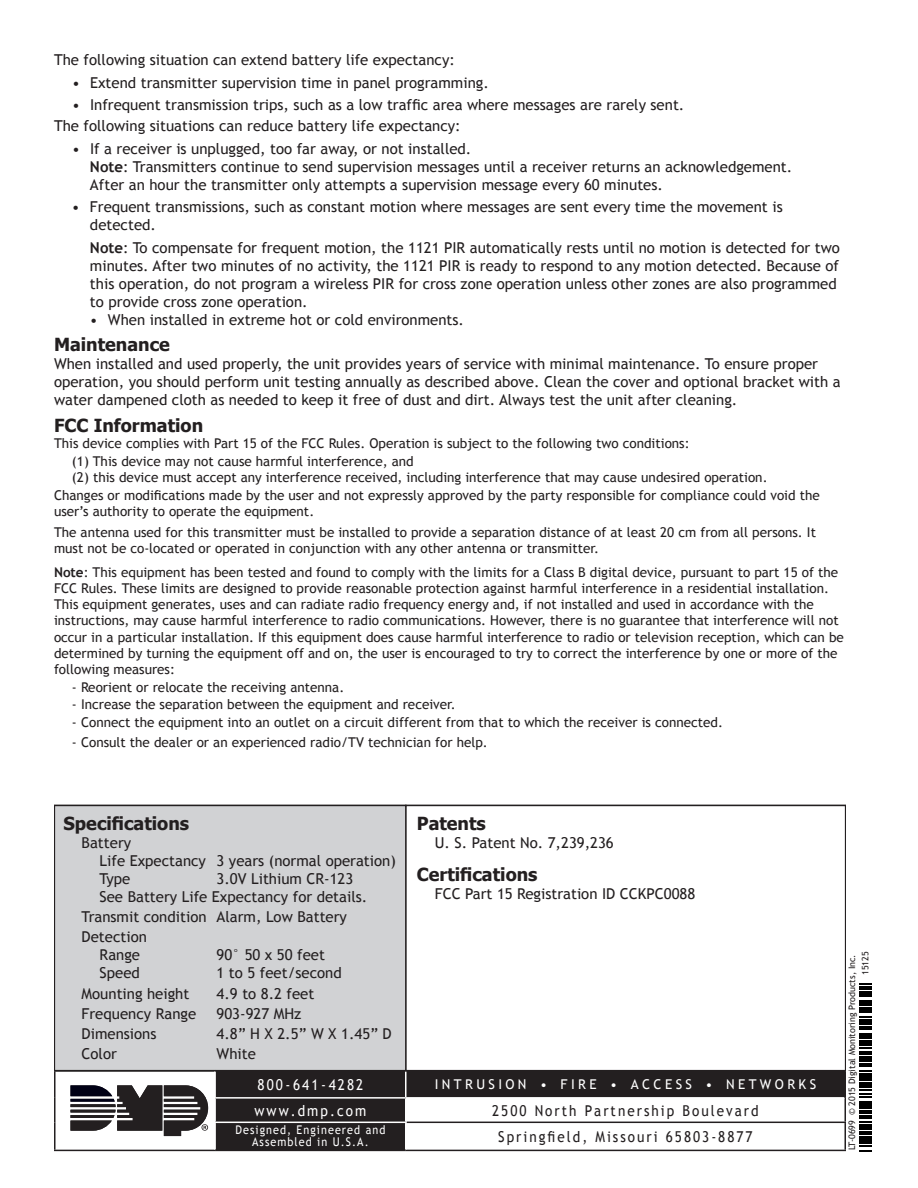
<style>
.page{position:relative;width:918px;height:1188px;background:#fff}
.page>*{position:absolute;margin:0;border:0;box-sizing:border-box;transform-origin:0 0}
.t1{font:700 18px "Tahoma";color:#231f20}
.t2{font:15px/18px "Trebuchet MS";color:#231f20}
.t3{font:15px "Trebuchet MS";letter-spacing:.15em;color:#231f20;scale:.9 1}
.t4{font:15px "Trebuchet MS";letter-spacing:.15em;color:#fff;scale:.9 1}
.t5{font:13.5px/16.2px "Trebuchet MS";color:#231f20}
.t6{font:13.5px "Trebuchet MS";letter-spacing:.25em;color:#fff}
.t7{font:12px/12px "Trebuchet MS";letter-spacing:.1em;color:#fff;text-align:center;scale:.9 1}
.t8{font:9px/13.5px "Trebuchet MS";color:#231f20}
.s1{font-weight:700}
</style>
<div class="page">
<div style="left:55px;top:805px;width:351px;height:266px;background:#d1d2d4"></div>
<div style="left:405px;top:805px;width:441px;height:266px;border:1px solid #231f20"></div>
<svg style="left:860px;top:1087px;width:12px;height:64px"></svg>
<hr style="left:860px;top:1082px;width:12px;height:4px;background:#000">
<hr style="left:860px;top:1077px;width:12px;height:4px;background:#000">
<svg style="left:860px;top:1045px;width:12px;height:31px"></svg>
<hr style="left:860px;top:1040px;width:12px;height:4px;background:#000">
<svg style="left:860px;top:991px;width:12px;height:48px"></svg>
<hr style="left:860px;top:986px;width:12px;height:4px;background:#000">
<svg style="left:860px;top:984px;width:12px;height:1px"></svg>
<svg style="left:70px;top:1085px;width:138px;height:51px"></svg>
<svg style="left:216px;top:1071px;width:628px;height:79px;fill:#231f20"></svg>
<hr style="left:54px;top:1070px;width:161px;height:1px;background:#231f20">
<hr style="left:54px;top:1071px;width:2px;height:27px;background:#231f20">
<hr style="left:54px;top:1098px;width:2px;height:24px;background:#231f20">
<hr style="left:844px;top:1098px;width:2px;height:24px;background:#231f20">
<hr style="left:54px;top:1122px;width:2px;height:28px;background:#231f20">
<hr style="left:407px;top:1122px;width:439px;height:1px;background:#231f20">
<hr style="left:844px;top:1123px;width:2px;height:27px;background:#231f20">
<hr style="left:54px;top:1150px;width:161px;height:1px;background:#231f20">
<hr style="left:406px;top:1150px;width:440px;height:1px;background:#231f20">
<hr style="left:214px;top:1097px;width:192px;height:2px;background:#fff">
<hr style="left:405px;top:1099px;width:2px;height:23px;background:#fff">
<hr style="left:214px;top:1122px;width:193px;height:1px;background:#fff">
<hr style="left:405px;top:1123px;width:2px;height:27px;background:#fff">
<hr style="left:405px;top:1071px;width:2px;height:26px;background:#fff">
<hr style="left:406px;top:1097px;width:439px;height:2px;background:#fff">
<hr style="left:215px;top:1150px;width:191px;height:1px;background:#231f20">
<hr style="left:215px;top:1070px;width:191px;height:1px;background:#231f20">
<hr style="left:406px;top:1070px;width:440px;height:1px;background:#231f20">
<hr style="left:844px;top:1071px;width:2px;height:27px;background:#231f20">
<p class="t2" style="left:54px;top:51px;width:402px">The following situation can extend battery life expectancy:</p>
<p class="t2" style="left:72px;top:73px;width:418px">• Extend transmitter supervision time in panel programming.</p>
<p class="t2" style="left:54px;top:94px;width:632px;line-height:21px;text-indent:18px">• Infrequent transmission trips, such as a low traffic area where messages are rarely sent.<br>The following situations can reduce battery life expectancy:</p>
<p class="t2" style="left:90px;top:139px;width:704px;text-indent:-18px">• If a receiver is unplugged, too far away, or not installed.<br><span class="s1">Note</span>: Transmitters continue to send supervision messages until a receiver returns an acknowledgement.<br>After an hour the transmitter only attempts a supervision message every 60 minutes.</p>
<p class="t2" style="left:90px;top:198px;width:694px;text-indent:-18px">• Frequent transmissions, such as constant motion where messages are sent every time the movement is detected.</p>
<p class="t2" style="left:90px;top:238px;width:751px"><span class="s1">Note</span>: To compensate for frequent motion, the 1121 PIR automatically rests until no motion is detected for two minutes. After two minutes of no activity, the 1121 PIR is ready to respond to any motion detected. Because of this operation, do not program a wireless PIR for cross zone operation unless other zones are also programmed to provide cross zone operation.</p>
<p class="t2" style="left:90px;top:310px;width:376px">• When installed in extreme hot or cold environments.</p>
<p class="t1" style="left:54px;top:331px;width:117px">Maintenance</p>
<p class="t2" style="left:54px;top:355px;width:788px">When installed and used properly, the unit provides years of service with minimal maintenance. To ensure proper operation, you should perform unit testing annually as described above. Clean the cover and optional bracket with a water dampened cloth as needed to keep it free of dust and dirt. Always test the unit after cleaning.</p>
<p class="t1" style="left:54px;top:413px;width:151px">FCC Information</p>
<p class="t5" style="left:72px;top:435px;width:619px;line-height:17.7px;text-indent:-18px">This device complies with Part 15 of the FCC Rules. Operation is subject to the following two conditions: (1) This device may not cause harmful interference, and</p>
<p class="t5" style="left:54px;top:469px;width:767px;line-height:17.7px;text-indent:18px">(2) this device must accept any interference received, including interference that may cause undesired operation.<br>Changes or modifications made by the user and not expressly approved by the party responsible for compliance could void the</p>
<p class="t5" style="left:54px;top:501px;width:764px;line-height:20.7px">user’s authority to operate the equipment.<br>The antenna used for this transmitter must be installed to provide a separation distance of at least 20 cm from all persons. It</p>
<p class="t5" style="left:54px;top:537px;width:786px;line-height:23.7px">must not be co-located or operated in conjunction with any other antenna or transmitter.<br><span class="s1">Note</span>: This equipment has been tested and found to comply with the limits for a Class B digital device, pursuant to part 15 of the</p>
<p class="t5" style="left:54px;top:580px;width:791px">FCC Rules. These limits are designed to provide reasonable protection against harmful interference in a residential installation.<br>This equipment generates, uses and can radiate radio frequency energy and, if not installed and used in accordance with the instructions, may cause harmful interference to radio communications. However, there is no guarantee that interference will not occur in a particular installation. If this equipment does cause harmful interference to radio or television reception, which can be determined by turning the equipment off and on, the user is encouraged to try to correct the interference by one or more of the following measures:</p>
<p class="t5" style="left:72px;top:679px;width:274px">- Reorient or relocate the receiving antenna.</p>
<p class="t5" style="left:72px;top:697px;width:385px">- Increase the separation between the equipment and receiver.</p>
<p class="t5" style="left:72px;top:714px;width:652px">- Connect the equipment into an outlet on a circuit different from that to which the receiver is connected.</p>
<p class="t5" style="left:72px;top:734px;width:417px">- Consult the dealer or an experienced radio/TV technician for help.</p>
<p class="t1" style="left:64px;top:811px;width:127px">Specifications</p>
<p class="t2" style="left:100px;top:834px;width:298px;text-indent:-18px">Battery<br>Life Expectancy 3 years (normal operation)<br>Type</p>
<p class="t2" style="left:100px;top:870px;width:269px;text-indent:117px">3.0V Lithium CR-123<br>See Battery Life Expectancy for details.</p>
<p class="t2" style="left:82px;top:907px;width:267px;line-height:20.2px">Transmit condition Alarm, Low Battery<br>Detection</p>
<p class="t2" style="left:100px;top:946px;width:42px">Range</p>
<p class="t2" style="left:217px;top:946px;width:110px">90° 50 x 50 feet</p>
<p class="t2" style="left:100px;top:964px;width:42px">Speed</p>
<p class="t2" style="left:217px;top:964px;width:127px">1 to 5 feet/second</p>
<p class="t2" style="left:82px;top:984px;width:109px">Mounting height</p>
<p class="t2" style="left:217px;top:984px;width:99px">4.9 to 8.2 feet</p>
<p class="t2" style="left:82px;top:1005px;width:116px">Frequency Range</p>
<p class="t2" style="left:217px;top:1005px;width:86px">903-927 MHz</p>
<p class="t2" style="left:82px;top:1025px;width:76px">Dimensions</p>
<p class="t2" style="left:217px;top:1025px;width:177px">4.8” H X 2.5” W X 1.45” D</p>
<p class="t2" style="left:82px;top:1045px;width:37px">Color</p>
<p class="t2" style="left:217px;top:1045px;width:41px">White</p>
<p class="t1" style="left:417px;top:811px;width:71px">Patents</p>
<p class="t2" style="left:435px;top:834px;width:180px">U. S. Patent No. 7,239,236</p>
<p class="t1" style="left:417px;top:862px;width:122px">Certifications</p>
<p class="t2" style="left:435px;top:885px;width:262px">FCC Part 15 Registration ID CCKPC0088</p>
<p class="t4" style="left:258px;top:1076px;width:119px">800-641-4282</p>
<p class="t6" style="left:435px;top:1077px;width:383px">Intrusi on • fi re • Access • N etworks</p>
<p class="t4" style="left:255px;top:1102px;width:126px">www.dmp.com</p>
<p class="t3" style="left:492px;top:1102px;width:298px">2500 North Partnership Boulevard</p>
<p class="t7" style="left:235px;top:1124px;width:168px">Designed, Engineered and<br>Assembled in U.S.A.</p>
<p class="t3" style="left:498px;top:1128px;width:284px">Springfield, Missouri 65803-8877</p>
<p class="t8" style="left:845px;top:975px;width:25px;text-indent:-176px;rotate:-90deg">LT-0699 © 2015 Digital Monitoring Products, Inc.<br>15125</p>
</div>
